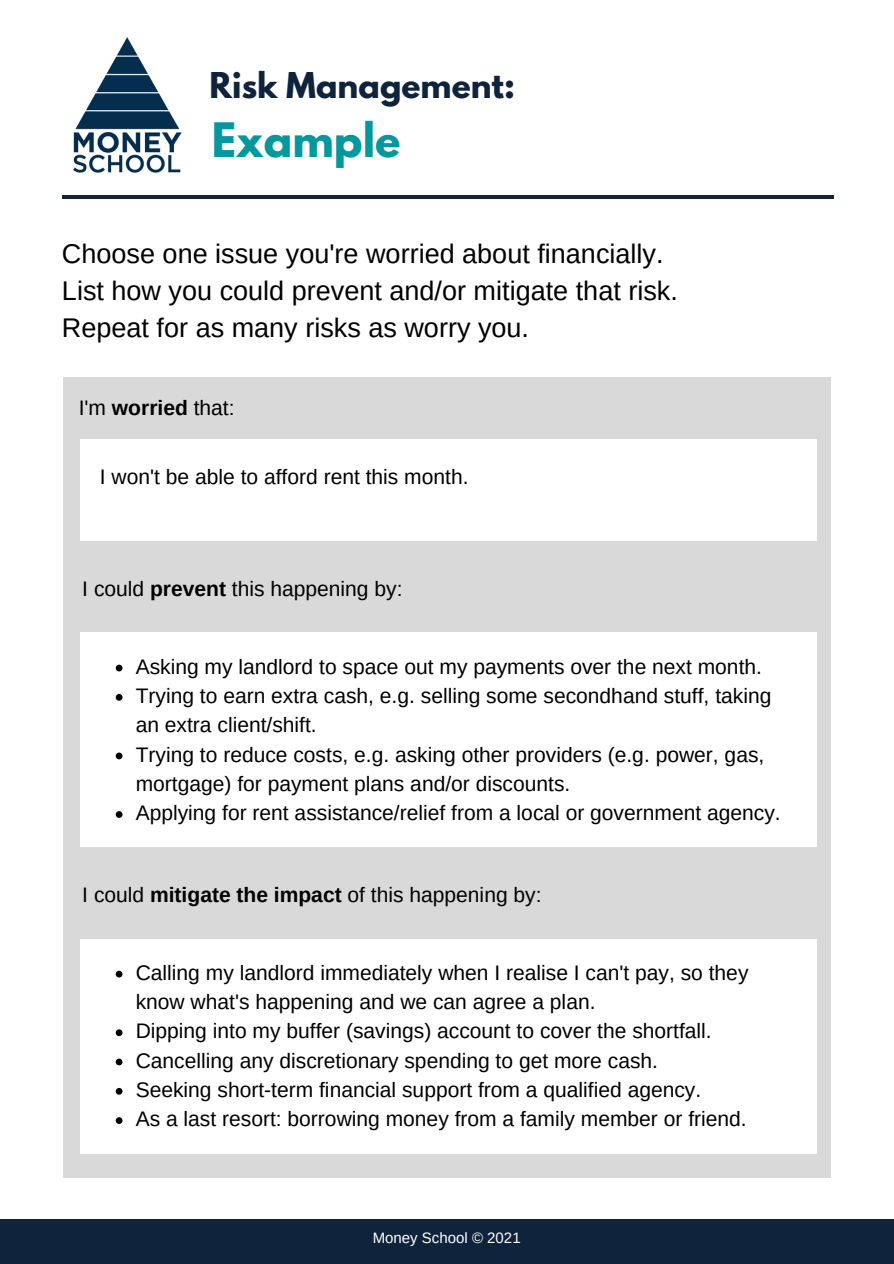
<style>
.page{position:relative;width:894px;height:1264px;background:#fff}
.page>*{position:absolute;margin:0;border:0;box-sizing:border-box;transform-origin:0 0}
.t1{font:700 42px "League Spartan";color:#03989e}
.t2{font:700 31.5px "League Spartan";color:#0f243c}
.t3{font:27px "Arimo";color:#000}
.t4{font:21px/29.2px "Arimo";color:#000}
.t5{font:15px "Arimo";color:#fff}
.s1{font-weight:700}
</style>
<div class="page">
<div style="left:0;top:1219px;width:893px;height:44px;background:#0f243c"></div>
<hr style="left:62px;top:195px;width:771px;height:4px;background:#0f243c">
<img style="left:73px;top:37px;width:109px;height:136px">
<div style="left:63px;top:377px;width:767px;height:800px;background:#d9d9d9"></div>
<div style="left:80px;top:439px;width:736px;height:101px;background:#fff"></div>
<div style="left:80px;top:633px;width:736px;height:214px;background:#fff"></div>
<div style="left:80px;top:939px;width:736px;height:214px;background:#fff"></div>
<svg style="left:116px;top:664px;width:6px;height:7px"></svg>
<svg style="left:116px;top:694px;width:6px;height:6px"></svg>
<svg style="left:116px;top:752px;width:6px;height:7px"></svg>
<svg style="left:116px;top:811px;width:6px;height:7px"></svg>
<svg style="left:116px;top:970px;width:6px;height:7px"></svg>
<svg style="left:116px;top:1029px;width:6px;height:7px"></svg>
<svg style="left:116px;top:1058px;width:6px;height:7px"></svg>
<svg style="left:116px;top:1087px;width:6px;height:7px"></svg>
<svg style="left:116px;top:1117px;width:6px;height:6px"></svg>
<p class="t2" style="left:209px;top:69px;width:307px">Risk Management:</p>
<p class="t1" style="left:212px;top:119px;width:190px">Example</p>
<p class="t3" style="left:62px;top:238px;width:603px">Choose one issue you're worried about financially.</p>
<p class="t3" style="left:62px;top:275px;width:617px">List how you could prevent and/or mitigate that risk.</p>
<p class="t3" style="left:62px;top:313px;width:468px">Repeat for as many risks as worry you.</p>
<p class="t4" style="left:79px;top:393px;width:157px">I'm <span class="s1">worried</span> that:</p>
<p class="t4" style="left:100px;top:462px;width:370px">I won't be able to afford rent this month.</p>
<p class="t4" style="left:82px;top:574px;width:321px">I could <span class="s1">prevent</span> this happening by:</p>
<p class="t4" style="left:136px;top:651px;width:627px">Asking my landlord to space out my payments over the next month.</p>
<p class="t4" style="left:136px;top:681px;width:637px">Trying to earn extra cash, e.g. selling some secondhand stuff, taking an extra client/shift.</p>
<p class="t4" style="left:136px;top:739px;width:630px">Trying to reduce costs, e.g. asking other providers (e.g. power, gas, mortgage) for payment plans and/or discounts.</p>
<p class="t4" style="left:136px;top:798px;width:646px">Applying for rent assistance/relief from a local or government agency.</p>
<p class="t4" style="left:82px;top:880px;width:460px">I could <span class="s1">mitigate the impact</span> of this happening by:</p>
<p class="t4" style="left:136px;top:957px;width:614px">Calling my landlord immediately when I realise I can't pay, so they know what's happening and we can agree a plan.</p>
<p class="t4" style="left:136px;top:1016px;width:577px">Dipping into my buffer (savings) account to cover the shortfall.</p>
<p class="t4" style="left:136px;top:1045px;width:523px">Cancelling any discretionary spending to get more cash.</p>
<p class="t4" style="left:136px;top:1074px;width:567px">Seeking short-term financial support from a qualified agency.</p>
<p class="t4" style="left:136px;top:1104px;width:612px">As a last resort: borrowing money from a family member or friend.</p>
<p class="t5" style="left:372px;top:1229px;width:149px">Money School © 2021</p>
</div>
